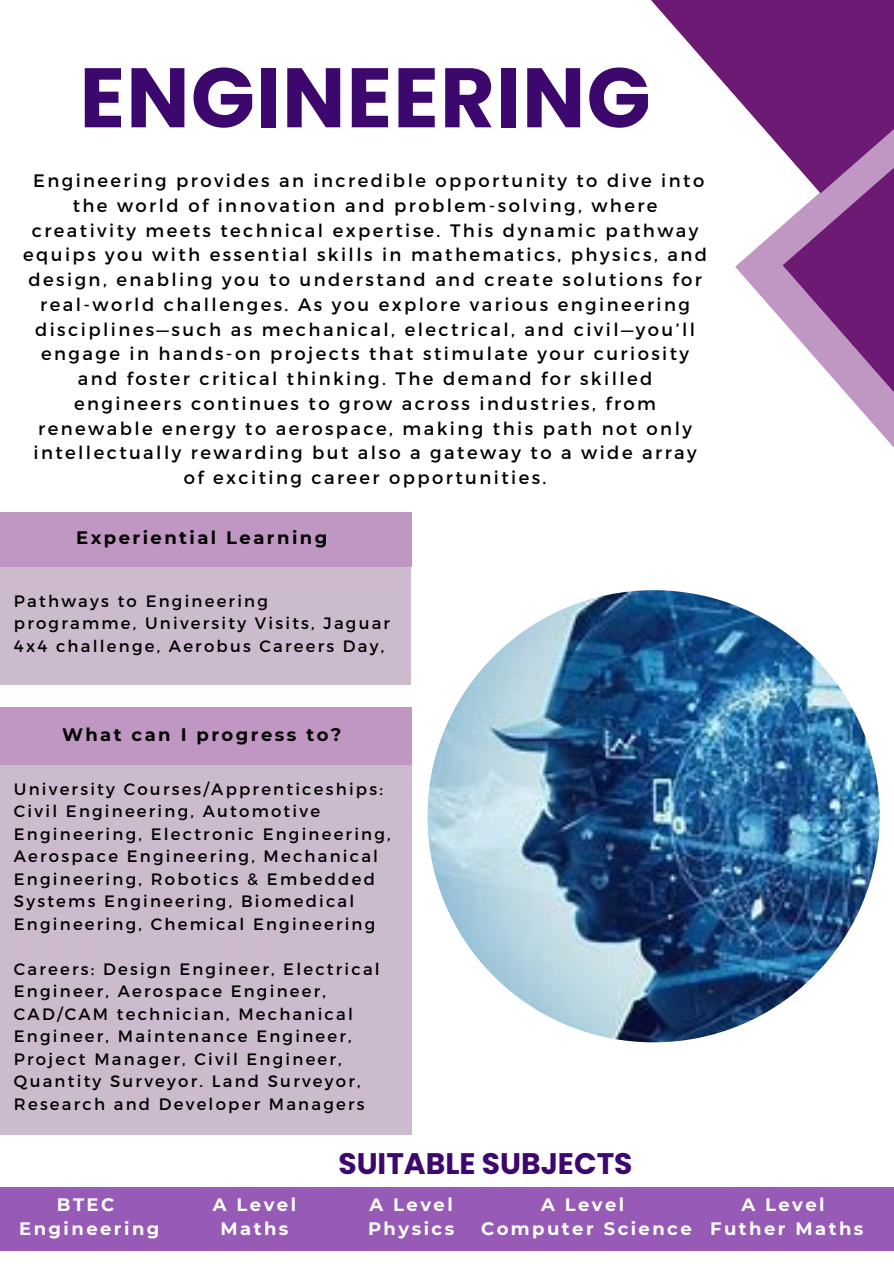
<style>
.page{position:relative;width:894px;height:1264px;background:#fff}
.page>*{position:absolute;margin:0;border:0;box-sizing:border-box;transform-origin:0 0}
.t1{font:700 84.3px "Poppins";letter-spacing:.015em;color:#3d086e}
.t2{font:700 29.7px "Poppins";color:#3d086e}
.t3{font:18px/24.8px "Montserrat";letter-spacing:.135em;color:#000;text-align:center}
.t4{font:700 18px/24.8px "Montserrat";letter-spacing:.135em;color:#fff;text-align:center}
.t5{font:700 18px "Montserrat";letter-spacing:.135em;color:#000}
.t6{font:16.5px/22.5px "Montserrat";letter-spacing:.135em;color:#000}
</style>
<div class="page">
<svg style="left:735px;top:226px;width:158px;height:221px"></svg>
<svg style="left:782px;top:193px;width:111px;height:204px;background:#9c63a1"></svg>
<svg style="left:651px;top:0;width:242px;height:193px;fill:#6c1a73"></svg>
<div style="left:0;top:1186px;width:893px;height:64px;background:#975ab6"></div>
<div style="left:0;top:565px;width:411px;height:120px;background:#ccbbcd"></div>
<div style="left:0;top:512px;width:411px;height:55px;background:#c096c3"></div>
<img style="left:427px;top:590px;width:452px;height:452px;border-radius:50%">
<div style="left:0;top:761px;width:411px;height:373px;background:#ccbbcd"></div>
<div style="left:0;top:706px;width:411px;height:58px;background:#c096c3"></div>
<p class="t1" style="left:79px;top:39px;width:572px">ENGINEERING</p>
<h3 class="t3" style="left:23px;top:167px;width:685px">Engineering provides an incredible opportunity to dive into the world of innovation and problem-solving, where creativity meets technical expertise. This dynamic pathway equips you with essential skills in mathematics, physics, and design, enabling you to understand and create solutions for real-world challenges. As you explore various engineering disciplines—such as mechanical, electrical, and civil—you’ll engage in hands-on projects that stimulate your curiosity and foster critical thinking. The demand for skilled engineers continues to grow across industries, from renewable energy to aerospace, making this path not only intellectually rewarding but also a gateway to a wide array of exciting career opportunities.</h3>
<h1 class="t5" style="left:76px;top:526px;width:252px">Experiential Learning</h1>
<h3 class="t6" style="left:14px;top:588px;width:377px">Pathways to Engineering programme, University Visits, Jaguar<br>4x4 challenge, Aerobus Careers Day,</h3>
<h3 class="t5" style="left:62px;top:723px;width:281px">What can I progress to?</h3>
<h3 class="t6" style="left:14px;top:776px;width:378px">University Courses/Apprenticeships:<br>Civil Engineering, Automotive Engineering, Electronic Engineering, Aerospace Engineering, Mechanical Engineering, Robotics &amp; Embedded Systems Engineering, Biomedical Engineering, Chemical Engineering</h3>
<h3 class="t6" style="left:14px;top:956px;width:367px">Careers: Design Engineer, Electrical Engineer, Aerospace Engineer, CAD/CAM technician, Mechanical Engineer, Maintenance Engineer, Project Manager, Civil Engineer, Quantity Surveyor. Land Surveyor, Research and Developer Managers</h3>
<p class="t2" style="left:338px;top:1143px;width:295px">SUITABLE SUBJECTS</p>
<h3 class="t4" style="left:213px;top:1191px;width:85px">A Level<br>Maths</h3>
<p class="t4" style="left:368px;top:1191px;width:88px;text-align:left">A Level<br>Physics</p>
<p class="t4" style="left:19px;top:1191px;width:142px">BTEC<br>Engineering</p>
<p class="t4" style="left:481px;top:1191px;width:212px">A Level<br>Computer Science</p>
<h3 class="t4" style="left:710px;top:1191px;width:155px">A Level<br>Futher Maths</h3>
</div>
